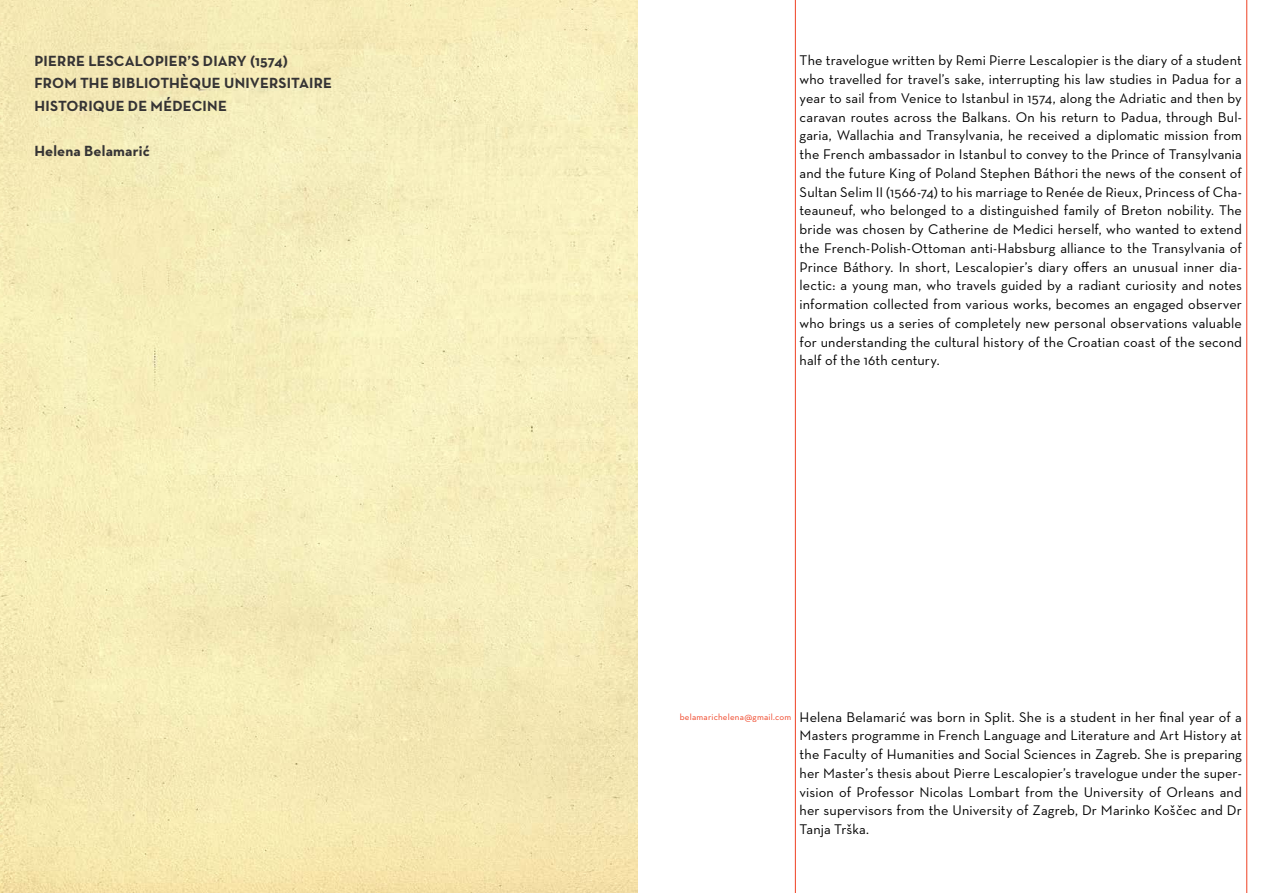
<style>
.page{position:relative;width:1276px;height:893px;background:#fff}
.page>*{position:absolute;margin:0;border:0;box-sizing:border-box;transform-origin:0 0}
.t1{font:700 15px/22.5px "Neutra Text CE";letter-spacing:.015em;color:#353334}
.t2{font:500 14.25px/18.8px "Neutra Text CE";letter-spacing:.01em;color:#000;text-align:justify}
.t3{font:500 9px "Neutra Text CE";letter-spacing:.025em;color:#ef4123}
</style>
<div class="page">
<hr style="left:795px;top:0;width:1px;height:893px;background:#ef4123">
<hr style="left:1246px;top:0;width:1px;height:893px;background:#ef4123">
<img style="left:0;top:0;width:638px;height:893px">
<div style="left:0;top:0;width:572px;height:465px;background:#f6eebb"></div>
<p class="t1" style="left:34px;top:49px;width:299px">PIERRE LESCALOPIER’S DIARY (1574)<br>FROM THE BIBLIOTHÈQUE UNIVERSITAIRE<br>HISTORIQUE DE MÉDECINE</p>
<p class="t1" style="left:34px;top:139px;width:117px">Helena Belamarić</p>
<p class="t2" style="left:799px;top:51px;width:444px">The travelogue written by Remi Pierre Lescalopier is the diary of a student who travelled for travel’s sake, interrupting his law studies in Padua for a year to sail from Venice to Istanbul in 1574, along the Adriatic and then by caravan routes across the Balkans. On his return to Padua, through Bul&shy;garia, Wallachia and Transylvania, he received a diplomatic mission from the French ambassador in Istanbul to convey to the Prince of Transylvania and the future King of Poland Stephen Báthori the news of the consent of Sultan Selim II (1566-74) to his marriage to Renée de Rieux, Princess of Cha&shy;teauneuf, who belonged to a distinguished family of Breton nobility. The bride was chosen by Catherine de Medici herself, who wanted to extend the French-Polish-Ottoman anti-Habsburg alliance to the Transylvania of Prince Báthory. In short, Lescalopier’s diary offers an unusual inner dia&shy;lectic: a young man, who travels guided by a radiant curiosity and notes information collected from various works, becomes an engaged observer who brings us a series of completely new personal observations valuable for understanding the cultural history of the Croatian coast of the second half of the 16th century.</p>
<p class="t3" style="left:680px;top:712px;width:113px">belamarichelena@gmail.com</p>
<p class="t2" style="left:799px;top:707px;width:444px">Helena Belamarić was born in Split. She is a student in her final year of a Masters programme in French Language and Literature and Art History at the Faculty of Humanities and Social Sciences in Zagreb. She is preparing her Master’s thesis about Pierre Lescalopier’s travelogue under the super&shy;vision of Professor Nicolas Lombart from the University of Orleans and her supervisors from the University of Zagreb, Dr Marinko Koščec and Dr Tanja Trška.</p>
</div>
